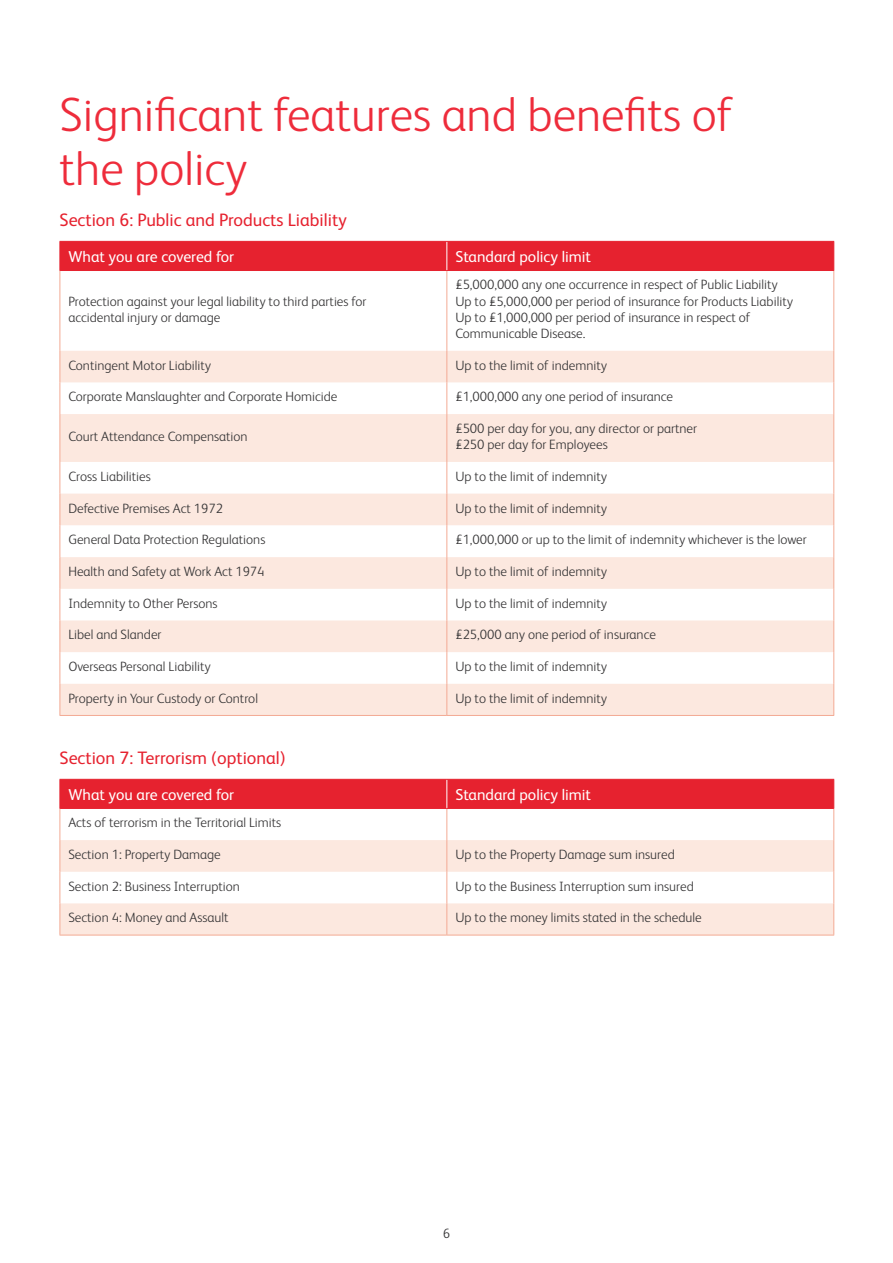
<style>
.page{position:relative;width:893px;height:1263px;background:#fff}
.page>*{position:absolute;margin:0;border:0;box-sizing:border-box;transform-origin:0 0}
.t1{font:300 48px/54px "FS Albert";color:#ee2c3b}
.t2{font:18px "FS Albert";color:#e6222f}
.t3{font:15.75px "FS Albert";color:#fff}
.t4{font:300 13.5px/16.2px "FS Albert";color:#363536}
</style>
<div class="page">
<svg style="left:61px;top:351px;width:772px;height:364px;fill:#fce8df"></svg>
<hr style="left:60px;top:270px;width:387px;height:1px;background:#e6222f">
<div style="left:60px;top:241px;width:774px;height:29px;background:#e6222f"></div>
<hr style="left:447px;top:270px;width:387px;height:1px;background:#e6222f">
<hr style="left:60px;top:271px;width:1px;height:80px;background:#f3aa94">
<hr style="left:446px;top:271px;width:1px;height:80px;background:#f3aa94">
<hr style="left:833px;top:271px;width:1px;height:80px;background:#f3aa94">
<hr style="left:60px;top:351px;width:1px;height:31px;background:#f3aa94">
<hr style="left:446px;top:351px;width:1px;height:31px;background:#f3aa94">
<hr style="left:833px;top:351px;width:1px;height:31px;background:#f3aa94">
<hr style="left:60px;top:382px;width:1px;height:32px;background:#f3aa94">
<hr style="left:446px;top:382px;width:1px;height:32px;background:#f3aa94">
<hr style="left:833px;top:382px;width:1px;height:32px;background:#f3aa94">
<hr style="left:60px;top:414px;width:1px;height:48px;background:#f3aa94">
<hr style="left:446px;top:414px;width:1px;height:48px;background:#f3aa94">
<hr style="left:833px;top:414px;width:1px;height:48px;background:#f3aa94">
<hr style="left:60px;top:462px;width:1px;height:32px;background:#f3aa94">
<hr style="left:446px;top:462px;width:1px;height:32px;background:#f3aa94">
<hr style="left:833px;top:462px;width:1px;height:32px;background:#f3aa94">
<hr style="left:60px;top:494px;width:1px;height:31px;background:#f3aa94">
<hr style="left:446px;top:494px;width:1px;height:31px;background:#f3aa94">
<hr style="left:833px;top:494px;width:1px;height:31px;background:#f3aa94">
<hr style="left:60px;top:525px;width:1px;height:32px;background:#f3aa94">
<hr style="left:446px;top:525px;width:1px;height:32px;background:#f3aa94">
<hr style="left:833px;top:525px;width:1px;height:32px;background:#f3aa94">
<hr style="left:60px;top:557px;width:1px;height:32px;background:#f3aa94">
<hr style="left:446px;top:557px;width:1px;height:32px;background:#f3aa94">
<hr style="left:833px;top:557px;width:1px;height:32px;background:#f3aa94">
<hr style="left:60px;top:589px;width:1px;height:31px;background:#f3aa94">
<hr style="left:446px;top:589px;width:1px;height:31px;background:#f3aa94">
<hr style="left:833px;top:589px;width:1px;height:31px;background:#f3aa94">
<hr style="left:60px;top:620px;width:1px;height:32px;background:#f3aa94">
<hr style="left:446px;top:620px;width:1px;height:32px;background:#f3aa94">
<hr style="left:833px;top:620px;width:1px;height:32px;background:#f3aa94">
<hr style="left:60px;top:652px;width:1px;height:32px;background:#f3aa94">
<hr style="left:446px;top:652px;width:1px;height:32px;background:#f3aa94">
<hr style="left:833px;top:652px;width:1px;height:32px;background:#f3aa94">
<hr style="left:60px;top:684px;width:1px;height:31px;background:#f3aa94">
<hr style="left:60px;top:715px;width:387px;height:1px;background:#f3aa94">
<hr style="left:446px;top:684px;width:1px;height:31px;background:#f3aa94">
<hr style="left:833px;top:684px;width:1px;height:31px;background:#f3aa94">
<hr style="left:447px;top:715px;width:387px;height:1px;background:#f3aa94">
<svg style="left:61px;top:840px;width:772px;height:95px;fill:#fce8df"></svg>
<hr style="left:60px;top:808px;width:387px;height:1px;background:#e6222f">
<div style="left:60px;top:779px;width:774px;height:29px;background:#e6222f"></div>
<hr style="left:447px;top:808px;width:387px;height:1px;background:#e6222f">
<hr style="left:60px;top:809px;width:1px;height:31px;background:#f3aa94">
<hr style="left:446px;top:809px;width:1px;height:31px;background:#f3aa94">
<hr style="left:833px;top:809px;width:1px;height:31px;background:#f3aa94">
<hr style="left:60px;top:840px;width:1px;height:32px;background:#f3aa94">
<hr style="left:446px;top:840px;width:1px;height:32px;background:#f3aa94">
<hr style="left:833px;top:840px;width:1px;height:32px;background:#f3aa94">
<hr style="left:60px;top:872px;width:1px;height:31px;background:#f3aa94">
<hr style="left:446px;top:872px;width:1px;height:31px;background:#f3aa94">
<hr style="left:833px;top:872px;width:1px;height:31px;background:#f3aa94">
<hr style="left:60px;top:903px;width:1px;height:32px;background:#f3aa94">
<hr style="left:60px;top:935px;width:387px;height:1px;background:#f3aa94">
<hr style="left:446px;top:903px;width:1px;height:32px;background:#f3aa94">
<hr style="left:833px;top:903px;width:1px;height:32px;background:#f3aa94">
<hr style="left:447px;top:935px;width:387px;height:1px;background:#f3aa94">
<p class="t1" style="left:60px;top:85px;width:675px">Significant features and benefits of the policy</p>
<p class="t2" style="left:60px;top:208px;width:289px">Section 6: Public and Products Liability</p>
<p class="t3" style="left:68px;top:246px;width:167px">What you are covered for</p>
<p class="t3" style="left:455px;top:246px;width:137px">Standard policy limit</p>
<p class="t4" style="left:68px;top:292px;width:300px">Protection against your legal liability to third parties for accidental injury or damage</p>
<p class="t4" style="left:455px;top:276px;width:324px">£5,000,000 any one occurrence in respect of Public Liability</p>
<p class="t4" style="left:455px;top:292px;width:339px">Up to £5,000,000 per period of insurance for Products Liability</p>
<p class="t4" style="left:455px;top:308px;width:297px">Up to £1,000,000 per period of insurance in respect of<br>Communicable Disease.</p>
<p class="t4" style="left:68px;top:356px;width:144px">Contingent Motor Liability</p>
<p class="t4" style="left:455px;top:356px;width:153px">Up to the limit of indemnity</p>
<p class="t4" style="left:68px;top:388px;width:270px">Corporate Manslaughter and Corporate Homicide</p>
<p class="t4" style="left:455px;top:388px;width:219px">£1,000,000 any one period of insurance</p>
<p class="t4" style="left:68px;top:428px;width:181px">Court Attendance Compensation</p>
<p class="t4" style="left:455px;top:420px;width:243px">£500 per day for you, any director or partner</p>
<p class="t4" style="left:455px;top:436px;width:154px">£250 per day for Employees</p>
<p class="t4" style="left:68px;top:467px;width:84px">Cross Liabilities</p>
<p class="t4" style="left:455px;top:467px;width:153px">Up to the limit of indemnity</p>
<p class="t4" style="left:68px;top:499px;width:156px">Defective Premises Act 1972</p>
<p class="t4" style="left:455px;top:499px;width:153px">Up to the limit of indemnity</p>
<p class="t4" style="left:68px;top:531px;width:198px">General Data Protection Regulations</p>
<p class="t4" style="left:455px;top:531px;width:353px">£1,000,000 or up to the limit of indemnity whichever is the lower</p>
<p class="t4" style="left:68px;top:563px;width:198px">Health and Safety at Work Act 1974</p>
<p class="t4" style="left:455px;top:563px;width:153px">Up to the limit of indemnity</p>
<p class="t4" style="left:68px;top:594px;width:151px">Indemnity to Other Persons</p>
<p class="t4" style="left:455px;top:594px;width:153px">Up to the limit of indemnity</p>
<p class="t4" style="left:68px;top:626px;width:95px">Libel and Slander</p>
<p class="t4" style="left:455px;top:626px;width:202px">£25,000 any one period of insurance</p>
<p class="t4" style="left:68px;top:658px;width:144px">Overseas Personal Liability</p>
<p class="t4" style="left:455px;top:658px;width:153px">Up to the limit of indemnity</p>
<p class="t4" style="left:68px;top:689px;width:191px">Property in Your Custody or Control</p>
<p class="t4" style="left:455px;top:689px;width:153px">Up to the limit of indemnity</p>
<p class="t2" style="left:60px;top:746px;width:228px">Section 7: Terrorism (optional)</p>
<p class="t3" style="left:68px;top:784px;width:167px">What you are covered for</p>
<p class="t3" style="left:455px;top:784px;width:137px">Standard policy limit</p>
<p class="t4" style="left:68px;top:814px;width:214px">Acts of terrorism in the Territorial Limits</p>
<p class="t4" style="left:68px;top:846px;width:154px">Section 1: Property Damage</p>
<p class="t4" style="left:455px;top:846px;width:221px">Up to the Property Damage sum insured</p>
<p class="t4" style="left:68px;top:877px;width:173px">Section 2: Business Interruption</p>
<p class="t4" style="left:455px;top:877px;width:240px">Up to the Business Interruption sum insured</p>
<p class="t4" style="left:68px;top:909px;width:162px">Section 4: Money and Assault</p>
<p class="t4" style="left:455px;top:909px;width:248px">Up to the money limits stated in the schedule</p>
<p class="t4" style="left:443px;top:1225px;width:9px">6</p>
</div>
